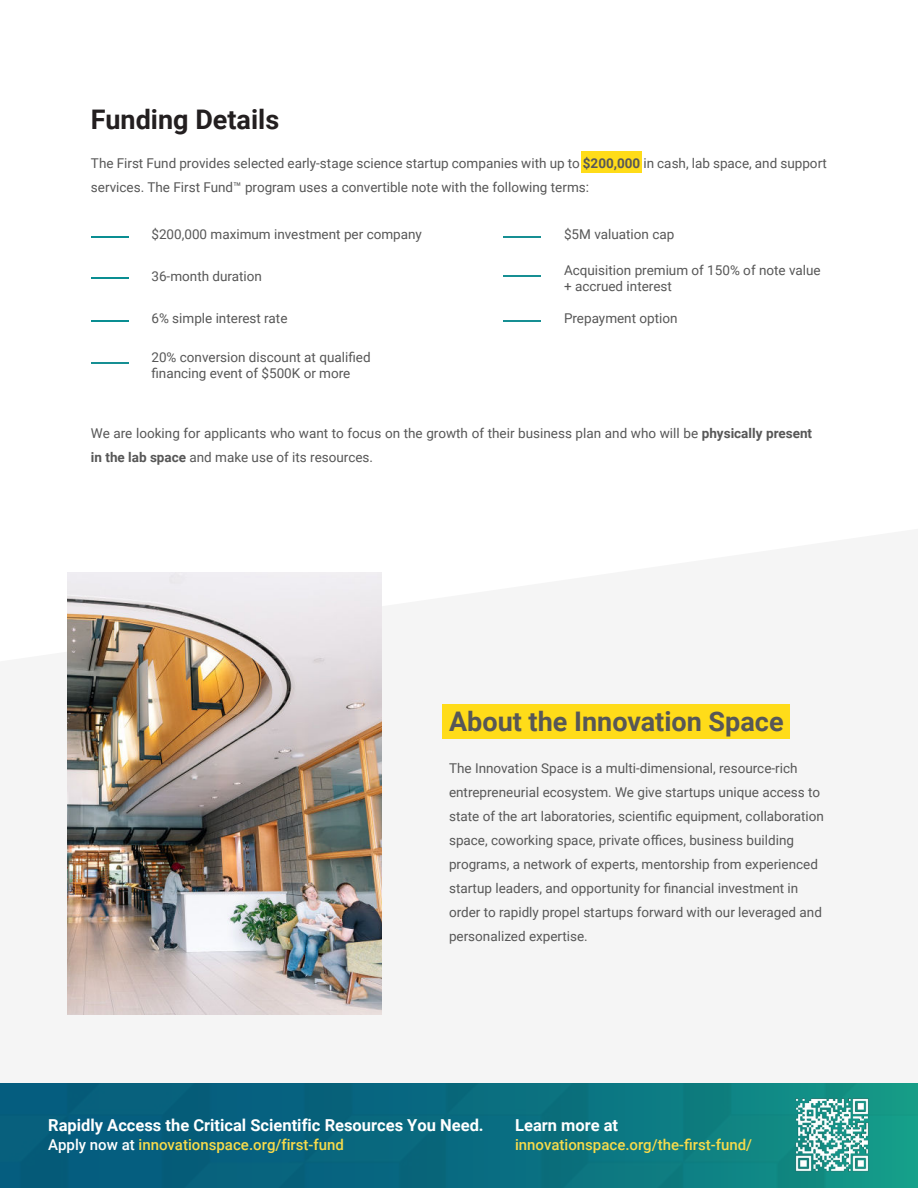
<style>
.page{position:relative;width:918px;height:1188px;background:#fff}
.page>*{position:absolute;margin:0;border:0;box-sizing:border-box;transform-origin:0 0}
.t1{font:700 27px "Roboto";color:#575757}
.t2{font:700 27px "Roboto";color:#231f20}
.t3{font:700 16.5px "Roboto";color:#fff}
.t4{font:500 15px "Roboto";color:#f8db4a}
.t5{font:13.5px/24px "Roboto";color:#575757}
.s1{font-weight:700}
.s2{color:#fff}
</style>
<div class="page">
<div style="left:581px;top:152px;width:61px;height:21px;background:#ffdc19"></div>
<div style="left:442px;top:705px;width:348px;height:34px;background:#ffdc19"></div>
<img style="left:68px;top:573px;width:314px;height:441px">
<hr style="left:91px;top:236px;width:37px;height:2px;background:#0a8e92">
<hr style="left:91px;top:278px;width:37px;height:1px;background:#0a8e92">
<hr style="left:91px;top:320px;width:37px;height:1px;background:#0a8e92">
<hr style="left:91px;top:362px;width:37px;height:2px;background:#168f93">
<hr style="left:504px;top:236px;width:37px;height:2px;background:#168f93">
<hr style="left:504px;top:275px;width:37px;height:2px;background:#168f93">
<hr style="left:504px;top:320px;width:37px;height:1px;background:#168f93">
<img style="left:0;top:1083px;width:918px;height:105px">
<img style="left:794px;top:1097px;width:76px;height:76px">
<h1 class="t2" style="left:91px;top:107px;width:190px">Funding Details</h1>
<p class="t5" style="left:91px;top:151px;width:738px">The First Fund provides selected early-stage science startup companies with up to <span class="s1">$200,000</span> in cash, lab space, and support services. The First Fund™ program uses a convertible note with the following terms:</p>
<p class="t5" style="left:151px;top:222px;width:272px">$200,000 maximum investment per company</p>
<p class="t5" style="left:151px;top:263px;width:112px">36-month duration</p>
<p class="t5" style="left:151px;top:306px;width:138px">6% simple interest rate</p>
<p class="t5" style="left:151px;top:348px;width:221px;line-height:16.2px">20% conversion discount at qualified financing event of $500K or more</p>
<p class="t5" style="left:564px;top:222px;width:112px">$5M valuation cap</p>
<p class="t5" style="left:564px;top:261px;width:258px;line-height:16.2px">Acquisition premium of 150% of note value + accrued interest</p>
<p class="t5" style="left:564px;top:306px;width:115px">Prepayment option</p>
<p class="t5" style="left:91px;top:421px;width:723px">We are looking for applicants who want to focus on the growth of their business plan and who will be <span class="s1">physically present in the lab space</span> and make use of its resources.</p>
<h1 class="t1" style="left:449px;top:702px;width:336px">About the Innovation Space</h1>
<p class="t5" style="left:449px;top:756px;width:376px">The Innovation Space is a multi-dimensional, resource-rich entrepreneurial ecosystem. We give startups unique access to state of the art laboratories, scientific equipment, collaboration space, coworking space, private offices, business building programs, a network of experts, mentorship from experienced startup leaders, and opportunity for financial investment in order to rapidly propel startups forward with our leveraged and personalized expertise.</p>
<p class="t3" style="left:48px;top:1113px;width:437px">Rapidly Access the Critical Scientific Resources You Need.</p>
<p class="t4" style="left:48px;top:1134px;width:297px"><span class="s2">Apply now at</span> innovationspace.org/first-fund</p>
<p class="t3" style="left:515px;top:1117px;width:105px">Learn more at</p>
<p class="t4" style="left:515px;top:1134px;width:238px">innovationspace.org/the-first-fund/</p>
</div>
